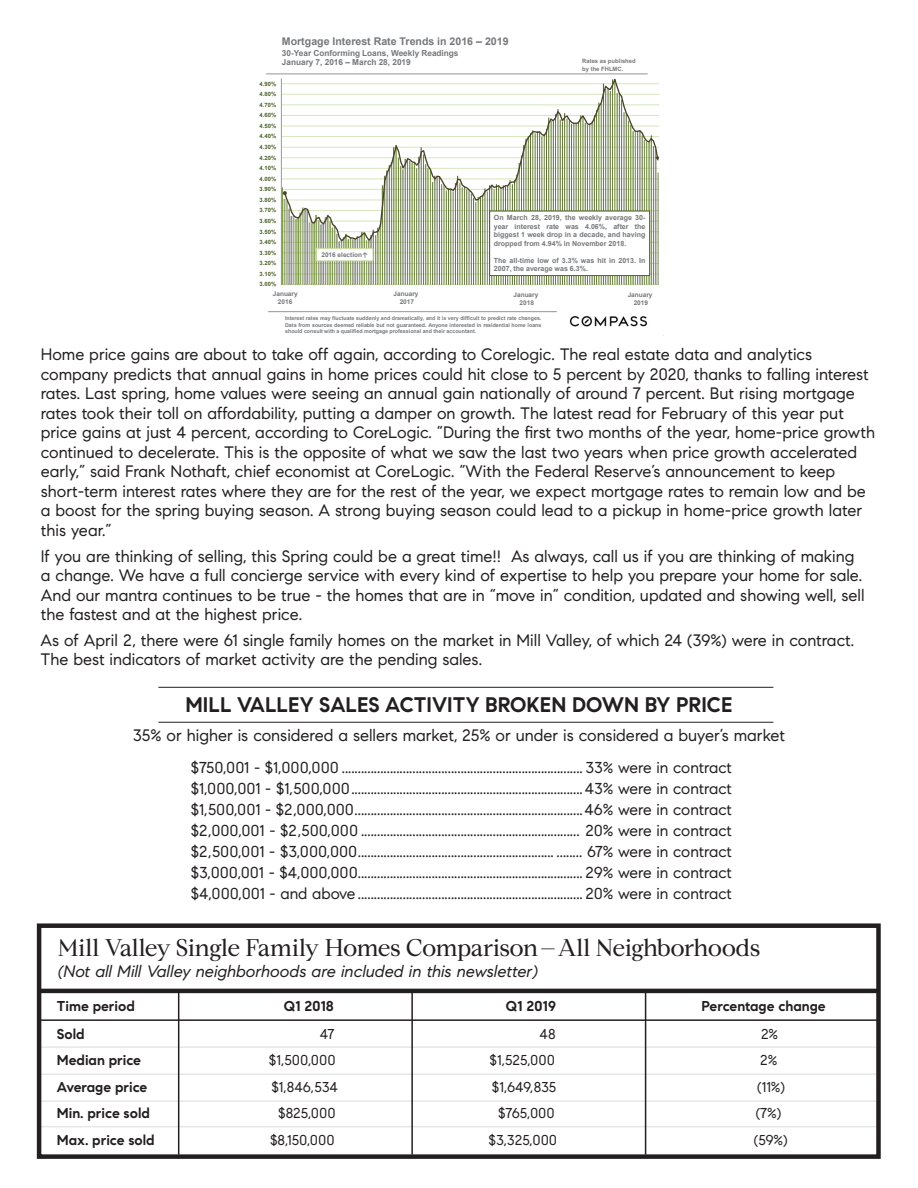
<style>
.page{position:relative;width:918px;height:1188px;background:#fff}
.page>*{position:absolute;margin:0;border:0;box-sizing:border-box;transform-origin:0 0}
.t1{font:24px "Compass Serif";letter-spacing:-.015em;color:#231f20}
.t2{font:700 21px "Compass Sans";color:#231f20}
.t3{font:16.5px/19.5px "Compass Sans";color:#231f20}
.t4{font:italic 16.5px "Compass Sans";color:#231f20}
.t5{font:15.75px/21px "Compass Sans";color:#231f20;text-align:justify}
.t6{font:14.25px "Compass Sans";color:#231f20}
.t7{font:700 14.25px "Compass Sans";color:#231f20}
.t8{font:700 10.65px "Arial";color:#76787b}
.t9{font:700 8.25px/9.9px "Arial";color:#76787b}
.t10{font:700 7.05px/8.6px "Arial";color:#76787b;text-align:justify}
.t11{font:700 6.6px/7.8px "Arial";color:#76787b;text-align:center}
.t12{font:700 5.85px "Arial";color:#4e622b}
.t13{font:700 5.85px/7.1px "Arial";color:#76787b}
.t14{font:700 5.4px "Arial";color:#76787b}
.t15{font:700 5.25px "Arial";color:#76787b}
.s1{font-family:"Calibri"}
</style>
<div class="page">
<hr style="left:38px;top:1019px;width:840px;height:2px;background:#231f20">
<hr style="left:38px;top:1073px;width:840px;height:2px;background:#e6e7e9">
<hr style="left:38px;top:1046px;width:840px;height:2px;background:#e6e7e9">
<hr style="left:38px;top:1126px;width:840px;height:1px;background:#e6e7e9">
<hr style="left:38px;top:1100px;width:840px;height:2px;background:#e6e7e9">
<hr style="left:40px;top:989px;width:839px;height:4px;background:#231f20">
<div style="left:37px;top:923px;width:844px;height:236px;border:4px solid #231f20"></div>
<hr style="left:178px;top:991px;width:1px;height:164px;background:#231f20">
<hr style="left:411px;top:991px;width:2px;height:164px;background:#231f20">
<hr style="left:645px;top:991px;width:1px;height:164px;background:#231f20">
<hr style="left:878px;top:991px;width:2px;height:164px;background:#231f20">
<hr style="left:158px;top:722px;width:615px;height:1px;background:#231f20">
<hr style="left:158px;top:687px;width:615px;height:1px;background:#231f20">
<img style="left:266px;top:74px;width:397px;height:262px">
<hr style="left:281px;top:284px;width:378px;height:1px;background:#d6e5bd">
<hr style="left:281px;top:274px;width:378px;height:1px;background:#d6e5bd">
<hr style="left:281px;top:263px;width:378px;height:1px;background:#d6e5bd">
<hr style="left:281px;top:253px;width:378px;height:1px;background:#d6e5bd">
<hr style="left:281px;top:242px;width:378px;height:1px;background:#d6e5bd">
<img style="left:282px;top:79px;width:376px;height:206px">
<hr style="left:281px;top:78px;width:1px;height:207px;background:#989a9d">
<svg style="left:283px;top:79px;width:376px;height:162px"></svg>
<hr style="left:266px;top:73px;width:382px;height:1px;background:#939598">
<hr style="left:268px;top:311px;width:289px;height:1px;background:#939598">
<div style="left:317px;top:249px;width:56px;height:12px;background:#fff"></div>
<div style="left:316px;top:248px;width:57px;height:13px;border:1px solid #c3d79b"></div>
<div style="left:490px;top:211px;width:160px;height:65px;background:#fff"></div>
<div style="left:489px;top:211px;width:161px;height:65px;border:1px solid #4e622b"></div>
<p class="t8" style="left:282px;top:34px;width:228px">Mortgage Interest Rate Trends in 2016 – 2019</p>
<p class="t9" style="left:282px;top:48px;width:178px">30-Year Conforming Loans, Weekly Readings<br>January 7, 2016 – March 28, 2019</p>
<p class="t13" style="left:582px;top:58px;width:55px">Rates as published by the FHLMC.</p>
<p class="t12" style="left:260px;top:80px;width:18px">4.90%</p>
<p class="t12" style="left:260px;top:90px;width:18px">4.80%</p>
<p class="t12" style="left:260px;top:101px;width:18px">4.70%</p>
<p class="t12" style="left:260px;top:111px;width:18px">4.60%</p>
<p class="t12" style="left:260px;top:122px;width:18px">4.50%</p>
<p class="t12" style="left:260px;top:133px;width:18px">4.40%</p>
<p class="t12" style="left:260px;top:143px;width:18px">4.30%</p>
<p class="t12" style="left:260px;top:154px;width:18px">4.20%</p>
<p class="t12" style="left:260px;top:164px;width:18px">4.10%</p>
<p class="t12" style="left:260px;top:175px;width:18px">4.00%</p>
<p class="t12" style="left:260px;top:185px;width:18px">3.90%</p>
<p class="t12" style="left:260px;top:196px;width:18px">3.80%</p>
<p class="t12" style="left:260px;top:207px;width:18px">3.70%</p>
<p class="t12" style="left:260px;top:217px;width:18px">3.60%</p>
<p class="t12" style="left:260px;top:228px;width:18px">3.50%</p>
<p class="t12" style="left:260px;top:238px;width:18px">3.40%</p>
<p class="t12" style="left:260px;top:249px;width:18px">3.30%</p>
<p class="t12" style="left:260px;top:259px;width:18px">3.20%</p>
<p class="t12" style="left:260px;top:270px;width:18px">3.10%</p>
<p class="t12" style="left:260px;top:281px;width:18px">3.00%</p>
<p class="t11" style="left:321px;top:251px;width:48px">2016 election<span class="s1">↑</span></p>
<p class="t10" style="left:494px;top:214px;width:153px">On March 28, 2019, the weekly average 30- year interest rate was 4.06%, after the biggest 1 week drop in a decade, and having dropped from 4.94% in November 2018.</p>
<p class="t10" style="left:494px;top:256px;width:153px">The all-time low of 3.3% was hit in 2013. In<br>2007, the average was 6.3%.</p>
<p class="t11" style="left:273px;top:290px;width:26px">January<br>2016</p>
<p class="t11" style="left:514px;top:291px;width:26px">January<br>2018</p>
<p class="t11" style="left:394px;top:290px;width:26px">January<br>2017</p>
<p class="t11" style="left:628px;top:291px;width:26px">January<br>2019</p>
<p class="t15" style="left:285px;top:315px;width:258px">Interest rates may fluctuate suddenly and dramatically, and it is very difficult to predict rate changes.</p>
<p class="t14" style="left:285px;top:321px;width:258px">Data from sources deemed reliable but not guaranteed. Anyone interested in residential home loans</p>
<p class="t15" style="left:285px;top:328px;width:193px">should consult with a qualified mortgage professional and their accountant.</p>
<p class="t3" style="left:41px;top:344px;width:836px">Home price gains are about to take off again, according to Corelogic. The real estate data and analytics company predicts that annual gains in home prices could hit close to 5 percent by 2020, thanks to falling interest rates. Last spring, home values were seeing an annual gain nationally of around 7 percent. But rising mortgage rates took their toll on affordability, putting a damper on growth. The latest read for February of this year put price gains at just 4 percent, according to CoreLogic. “During the first two months of the year, home-price growth continued to decelerate. This is the opposite of what we saw the last two years when price growth accelerated early,” said Frank Nothaft, chief economist at CoreLogic. “With the Federal Reserve’s announcement to keep short-term interest rates where they are for the rest of the year, we expect mortgage rates to remain low and be a boost for the spring buying season. A strong buying season could lead to a pickup in home-price growth later this year.”</p>
<p class="t3" style="left:41px;top:546px;width:825px">If you are thinking of selling, this Spring could be a great time!! As always, call us if you are thinking of making a change. We have a full concierge service with every kind of expertise to help you prepare your home for sale.<br>And our mantra continues to be true - the homes that are in “move in” condition, updated and showing well, sell the fastest and at the highest price.</p>
<p class="t3" style="left:41px;top:630px;width:815px">As of April 2, there were 61 single family homes on the market in Mill Valley, of which 24 (39%) were in contract.<br>The best indicators of market activity are the pending sales.</p>
<p class="t2" style="left:185px;top:692px;width:549px">Mill Valley Sales Activity Broken Down By PRice</p>
<p class="t3" style="left:133px;top:725px;width:654px">35% or higher is considered a sellers market, 25% or under is considered a buyer’s market</p>
<p class="t5" style="left:191px;top:757px;width:543px">$750,001 - $1,000,000 ........................................................................... 33% were in contract $1,000,001 - $1,500,000........................................................................43% were in contract $1,500,001 - $2,000,000.......................................................................46% were in contract $2,000,001 - $2,500,000 .................................................................... 20% were in contract $2,500,001 - $3,000,000............................................................. ........ 67% were in contract $3,000,001 - $4,000,000...................................................................... 29% were in contract $4,000,001 - and above ...................................................................... 20% were in contract</p>
<h1 class="t1" style="left:58px;top:933px;width:704px">Mill Valley Single Family Homes Comparison–All Neighborhoods</h1>
<p class="t4" style="left:58px;top:962px;width:482px">(Not all Mill Valley neighborhoods are included in this newsletter)</p>
<p class="t7" style="left:57px;top:998px;width:80px">Time period</p>
<p class="t7" style="left:284px;top:998px;width:52px">Q1 2018</p>
<p class="t7" style="left:506px;top:998px;width:52px">Q1 2019</p>
<p class="t7" style="left:701px;top:998px;width:126px">Percentage change</p>
<p class="t7" style="left:57px;top:1026px;width:29px">Sold</p>
<p class="t6" style="left:320px;top:1026px;width:16px">47</p>
<p class="t6" style="left:540px;top:1026px;width:18px">48</p>
<p class="t6" style="left:761px;top:1026px;width:19px">2%</p>
<p class="t7" style="left:57px;top:1052px;width:86px">Median price</p>
<p class="t6" style="left:269px;top:1052px;width:68px">$1,500,000</p>
<p class="t6" style="left:490px;top:1052px;width:67px">$1,525,000</p>
<p class="t6" style="left:760px;top:1052px;width:19px">2%</p>
<p class="t7" style="left:57px;top:1078px;width:92px">Average price</p>
<p class="t6" style="left:271px;top:1078px;width:68px">$1,846,534</p>
<p class="t6" style="left:492px;top:1078px;width:66px">$1,649,835</p>
<p class="t6" style="left:757px;top:1078px;width:29px">(11%)</p>
<p class="t7" style="left:57px;top:1105px;width:95px">Min. price sold</p>
<p class="t6" style="left:278px;top:1105px;width:59px">$825,000</p>
<p class="t6" style="left:498px;top:1105px;width:58px">$765,000</p>
<p class="t6" style="left:756px;top:1105px;width:27px">(7%)</p>
<p class="t7" style="left:57px;top:1131px;width:99px">Max. price sold</p>
<p class="t6" style="left:270px;top:1131px;width:66px">$8,150,000</p>
<p class="t6" style="left:489px;top:1131px;width:70px">$3,325,000</p>
<p class="t6" style="left:754px;top:1131px;width:35px">(59%)</p>
</div>
